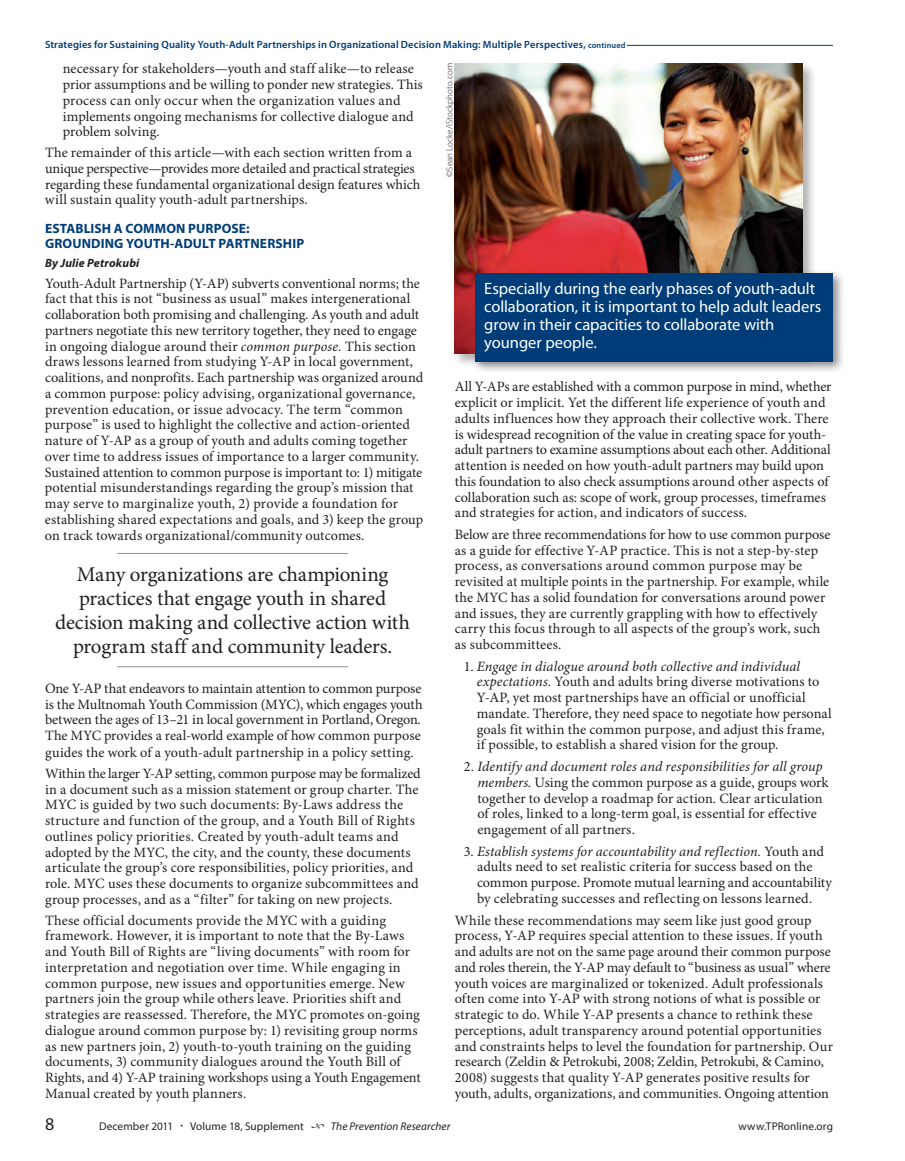
<style>
.page{position:relative;width:905px;height:1161px;background:#fff}
.page>*{position:absolute;margin:0;border:0;box-sizing:border-box;transform-origin:0 0}
.t1{font:21px/24px "Minion Pro";letter-spacing:-.01em;color:#231f20;text-align:center}
.t2{font:18px "Myriad Pro";color:#231f20}
.t3{font:16.5px/18px "Myriad Pro";letter-spacing:-.005em;color:#fff}
.t4{font:14.25px/15.8px "Minion Pro";letter-spacing:.005em;color:#231f20}
.t5{font:14.25px/15.8px "Minion Pro";letter-spacing:-.015em;color:#231f20}
.t6{font:700 13.5px/15px "Myriad Pro";letter-spacing:.01em;color:#003d78}
.t7{font:italic 700 12px "Myriad Pro";letter-spacing:.015em;color:#231f20}
.t8{font:11.25px "Myriad Pro";letter-spacing:.01em;color:#231f20}
.t9{font:italic 11.25px "Myriad Pro";letter-spacing:.01em;color:#231f20}
.t10{font:600 10.5px "Myriad Pro";letter-spacing:.015em;color:#003d78}
.t11{font:300 9px "Myriad Pro";letter-spacing:.01em;color:#231f20}
.s1{font-size:8.25px}
.s2{font-style:italic}
.s3{font-size:9px}
</style>
<div class="page">
<hr style="left:45px;top:45px;width:787px;height:1px;background:#003d78">
<div style="left:45px;top:40px;width:581px;height:9px;background:#fff"></div>
<hr style="left:117px;top:553px;width:231px;height:1px;background:#939598">
<hr style="left:117px;top:666px;width:231px;height:1px;background:#939598">
<div style="left:452px;top:61px;width:365px;height:307px;background:#231f20;opacity:.35"></div>
<img style="left:454px;top:63px;width:348px;height:291px">
<div style="left:471px;top:269px;width:374px;height:104px;background:#231f20;opacity:.5"></div>
<div style="left:475px;top:273px;width:357px;height:88px;background:#003d78"></div>
<p class="t10" style="left:45px;top:38px;width:582px">Strategies for Sustaining Quality Youth-Adult Partnerships in Organizational Decision Making: Multiple Perspectives, <span class="s1">continued</span></p>
<p class="t4" style="left:63px;top:61px;width:361px">necessary for stakeholders—youth and staff alike—to release prior assumptions and be willing to ponder new strategies. This process can only occur when the organization values and implements ongoing mechanisms for collective dialogue and problem solving.</p>
<p class="t4" style="left:45px;top:145px;width:377px">The remainder of this article—with each section written from a unique perspective—provides more detailed and practical strategies regarding these fundamental organizational design features which will sustain quality youth-adult partnerships.</p>
<p class="t6" style="left:45px;top:221px;width:261px">ESTABLISH A COMMON PURPOSE:<br>GROUNDING YOUTH-ADULT PARTNERSHIP</p>
<p class="t7" style="left:45px;top:255px;width:96px">By Julie Petrokubi</p>
<p class="t4" style="left:45px;top:275px;width:380px">Youth-Adult Partnership (Y-AP) subverts conventional norms; the fact that this is not “business as usual” makes intergenerational collaboration both promising and challenging. As youth and adult partners negotiate this new territory together, they need to engage in ongoing dialogue around their <span class="s2">common purpose.</span> This section draws lessons learned from studying Y-AP in local government, coalitions, and nonprofits. Each partnership was organized around a common purpose: policy advising, organizational governance, prevention education, or issue advocacy. The term “common purpose” is used to highlight the collective and action-oriented nature of Y-AP as a group of youth and adults coming together over time to address issues of importance to a larger community.<br>Sustained attention to common purpose is important to: 1) mitigate potential misunderstandings regarding the group’s mission that may serve to marginalize youth, 2) provide a foundation for establishing shared expectations and goals, and 3) keep the group on track towards organizational/community outcomes.</p>
<h1 class="t1" style="left:55px;top:562px;width:356px">Many organizations are championing practices that engage youth in shared decision making and collective action with program staff and community leaders.</h1>
<p class="t5" style="left:45px;top:680px;width:379px">One Y-AP that endeavors to maintain attention to common purpose is the Multnomah Youth Commission (MYC), which engages youth between the ages of 13–21 in local government in Portland, Oregon.<br>The MYC provides a real-world example of how common purpose</p>
<p class="t4" style="left:45px;top:742px;width:377px;line-height:20.9px">guides the work of a youth-adult partnership in a policy setting.<br>Within the larger Y-AP setting, common purpose may be formalized</p>
<p class="t4" style="left:45px;top:781px;width:375px">in a document such as a mission statement or group charter. The MYC is guided by two such documents: By-Laws address the structure and function of the group, and a Youth Bill of Rights outlines policy priorities. Created by youth-adult teams and adopted by the MYC, the city, and the county, these documents articulate the group’s core responsibilities, policy priorities, and role. MYC uses these documents to organize subcommittees and group processes, and as a “filter” for taking on new projects.</p>
<p class="t4" style="left:45px;top:912px;width:377px">These official documents provide the MYC with a guiding framework. However, it is important to note that the By-Laws and Youth Bill of Rights are “living documents” with room for interpretation and negotiation over time. While engaging in common purpose, new issues and opportunities emerge. New partners join the group while others leave. Priorities shift and strategies are reassessed. Therefore, the MYC promotes on-going dialogue around common purpose by: 1) revisiting group norms as new partners join, 2) youth-to-youth training on the guiding documents, 3) community dialogues around the Youth Bill of Rights, and 4) Y-AP training workshops using a Youth Engagement Manual created by youth planners.</p>
<p class="t11" style="left:444px;top:177px;width:115px;rotate:-90deg">©Sean Locke/iStockphoto.com</p>
<p class="t3" style="left:484px;top:280px;width:338px">Especially during the early phases of youth-adult collaboration, it is important to help adult leaders grow in their capacities to collaborate with younger people.</p>
<p class="t4" style="left:455px;top:379px;width:378px">All Y-APs are established with a common purpose in mind, whether explicit or implicit. Yet the different life experience of youth and adults influences how they approach their collective work. There is widespread recognition of the value in creating space for youth&shy;adult partners to examine assumptions about each other. Additional attention is needed on how youth-adult partners may build upon this foundation to also check assumptions around other aspects of collaboration such as: scope of work, group processes, timeframes and strategies for action, and indicators of success.</p>
<p class="t4" style="left:455px;top:527px;width:377px">Below are three recommendations for how to use common purpose as a guide for effective Y-AP practice. This is not a step-by-step process, as conversations around common purpose may be revisited at multiple points in the partnership. For example, while the MYC has a solid foundation for conversations around power and issues, they are currently grappling with how to effectively carry this focus through to all aspects of the group’s work, such as subcommittees.</p>
<p class="t4" style="left:477px;top:658px;width:356px;text-indent:-13px">1. <span class="s2">Engage in dialogue around both collective and individual expectations.</span> Youth and adults bring diverse motivations to Y-AP, yet most partnerships have an official or unofficial mandate. Therefore, they need space to negotiate how personal goals fit within the common purpose, and adjust this frame, if possible, to establish a shared vision for the group.</p>
<p class="t4" style="left:477px;top:759px;width:352px;text-indent:-14px">2. <span class="s2">Identify and document roles and responsibilities for all group members.</span> Using the common purpose as a guide, groups work together to develop a roadmap for action. Clear articulation of roles, linked to a long-term goal, is essential for effective engagement of all partners.</p>
<p class="t4" style="left:477px;top:843px;width:356px;text-indent:-13px">3. <span class="s2">Establish systems for accountability and reflection.</span> Youth and adults need to set realistic criteria for success based on the common purpose. Promote mutual learning and accountability by celebrating successes and reflecting on lessons learned.</p>
<p class="t4" style="left:455px;top:912px;width:379px">While these recommendations may seem like just good group process, Y-AP requires special attention to these issues. If youth and adults are not on the same page around their common purpose and roles therein, the Y-AP may default to “business as usual” where youth voices are marginalized or tokenized. Adult professionals often come into Y-AP with strong notions of what is possible or strategic to do. While Y-AP presents a chance to rethink these perceptions, adult transparency around potential opportunities and constraints helps to level the foundation for partnership. Our research (Zeldin &amp; Petrokubi, 2008; Zeldin, Petrokubi, &amp; Camino, 2008) suggests that quality Y-AP generates positive results for youth, adults, organizations, and communities. Ongoing attention</p>
<p class="t2" style="left:45px;top:1112px;width:11px">8</p>
<p class="t8" style="left:99px;top:1119px;width:206px">December 2011 <span class="s3">•</span> Volume 18, Supplement</p>
<p class="t9" style="left:331px;top:1119px;width:121px">The Prevention Researcher</p>
<p class="t8" style="left:738px;top:1119px;width:96px">www.TPRonline.org</p>
</div>
